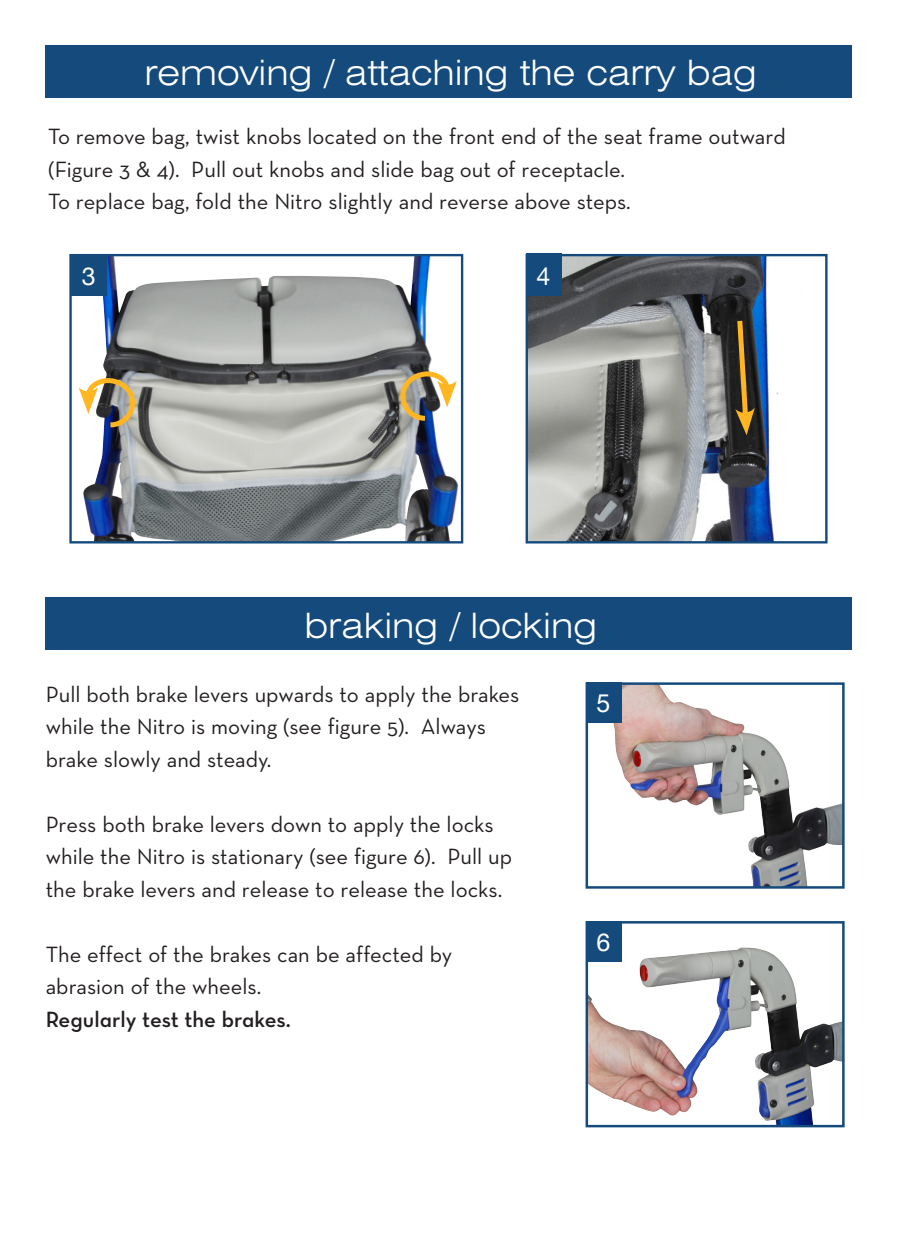
<style>
.page{position:relative;width:900px;height:1260px;background:#fff}
.page>*{position:absolute;margin:0;border:0;box-sizing:border-box;transform-origin:0 0}
.t1{font:300 expanded 35px "Swiss 721 BT";color:#fff}
.t2{font:25px "Helvetica Neue";color:#fff}
.t3{font:22.5px/32.5px "Neutraface Text";color:#231f20}
.t4{font:22.5px "Neutraface Text Demi Alt";color:#231f20}
</style>
<div class="page">
<div style="left:45px;top:45px;width:807px;height:52px;background:#144a7c"></div>
<div style="left:45px;top:597px;width:807px;height:52px;background:#144a7c"></div>
<img style="left:83px;top:257px;width:376px;height:284px">
<div style="left:69px;top:254px;width:394px;height:290px;border:2px solid #144a7c"></div>
<div style="left:71px;top:255px;width:36px;height:41px;background:#144a7c"></div>
<img style="left:529px;top:257px;width:249px;height:284px">
<div style="left:526px;top:254px;width:302px;height:290px;border:2px solid #144a7c"></div>
<svg style="left:79px;top:374px;width:59px;height:56px"></svg>
<svg style="left:398px;top:368px;width:59px;height:55px"></svg>
<svg style="left:735px;top:316px;width:20px;height:119px;background:#5e4b22"></svg>
<div style="left:526px;top:255px;width:36px;height:41px;background:#144a7c"></div>
<img style="left:589px;top:948px;width:252px;height:176px">
<div style="left:586px;top:921px;width:259px;height:206px;border:2px solid #144a7c"></div>
<img style="left:589px;top:685px;width:253px;height:201px">
<div style="left:586px;top:682px;width:259px;height:207px;border:2px solid #144a7c"></div>
<div style="left:586px;top:682px;width:36px;height:40px;background:#144a7c"></div>
<div style="left:586px;top:921px;width:36px;height:40px;background:#144a7c"></div>
<p class="t1" style="left:145px;top:52px;width:614px">removing / attaching the carry bag</p>
<p class="t3" style="left:48px;top:120px;width:739px">To remove bag, twist knobs located on the front end of the seat frame outward (Figure 3 &amp; 4). Pull out knobs and slide bag out of receptacle.</p>
<p class="t3" style="left:48px;top:185px;width:584px">To replace bag, fold the Nitro slightly and reverse above steps.</p>
<p class="t2" style="left:82px;top:255px;width:15px">3</p>
<p class="t2" style="left:537px;top:253px;width:15px">5</p>
<p class="t2" style="left:537px;top:255px;width:15px">4</p>
<p class="t1" style="left:304px;top:604px;width:294px">braking / locking</p>
<p class="t3" style="left:46px;top:678px;width:475px">Pull both brake levers upwards to apply the brakes while the Nitro is moving (see figure 5). Always brake slowly and steady.</p>
<p class="t3" style="left:46px;top:808px;width:468px">Press both brake levers down to apply the locks while the Nitro is stationary (see figure 6). Pull up the brake levers and release to release the locks.</p>
<p class="t3" style="left:46px;top:938px;width:408px">The effect of the brakes can be affected by abrasion of the wheels.</p>
<p class="t4" style="left:46px;top:1005px;width:247px">Regularly test the brakes.</p>
<p class="t2" style="left:597px;top:682px;width:15px">5</p>
<p class="t2" style="left:597px;top:920px;width:15px">6</p>
</div>
